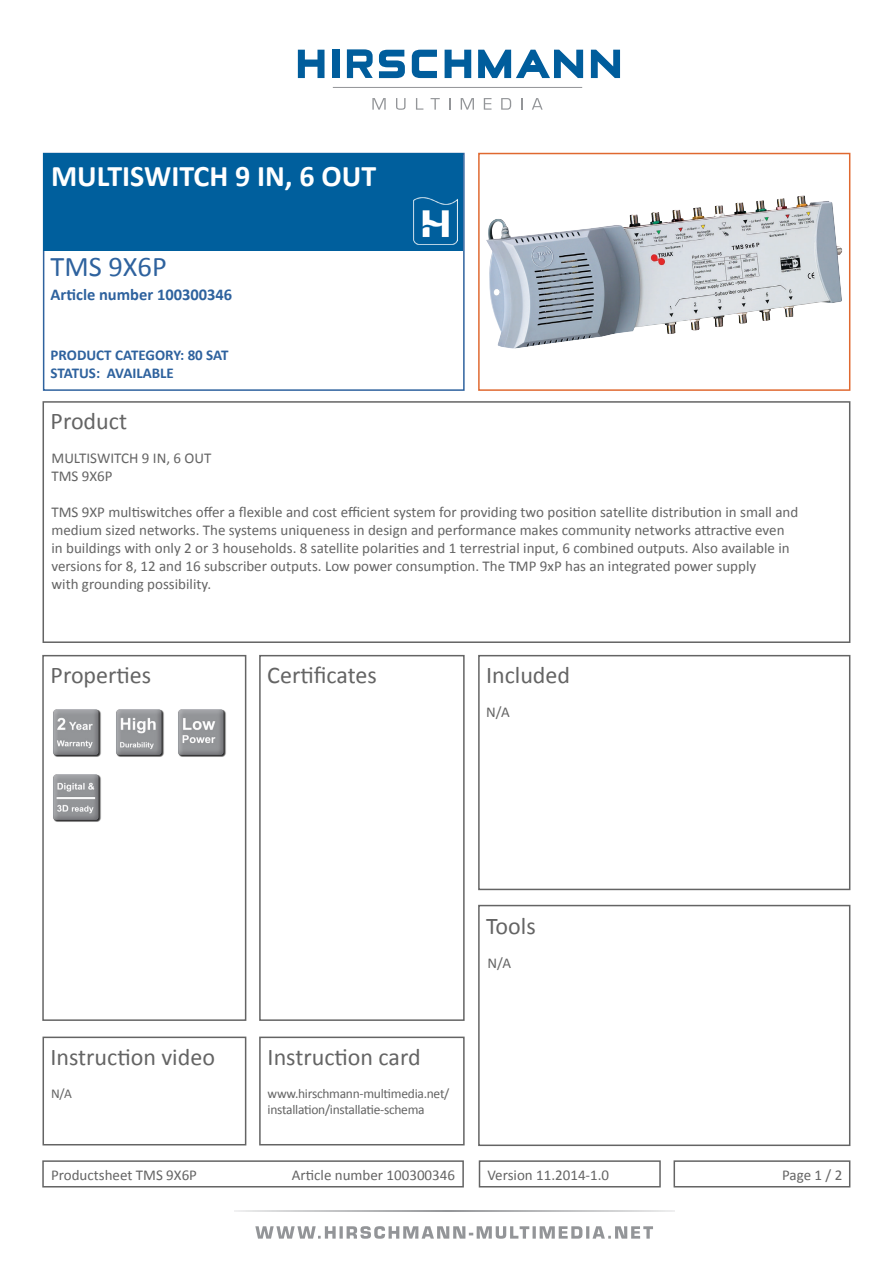
<style>
.page{position:relative;width:893px;height:1263px;background:#fff}
.page>*{position:absolute;margin:0;border:0;box-sizing:border-box;transform-origin:0 0}
.t1{font:700 30px "Calibri";color:#fff}
.t2{font:28.5px "Calibri";color:#2e629e}
.t3{font:24px "Calibri";color:#646464}
.t4{font:700 16.5px "Calibri";color:#2e629e}
.t5{font:15px "Calibri";color:#646464}
.t6{font:700 15px/18px "Calibri";color:#2e629e}
.t7{font:13.5px/16.2px "Calibri";letter-spacing:-.02em;color:#646464}
</style>
<div class="page">
<div style="left:478px;top:905px;width:372px;height:241px;border:2px solid #646464"></div>
<div style="left:42px;top:655px;width:204px;height:366px;border:2px solid #646464"></div>
<div style="left:43px;top:1036px;width:203px;height:109px;border:2px solid #646464"></div>
<div style="left:478px;top:655px;width:372px;height:235px;border:2px solid #646464"></div>
<div style="left:478px;top:153px;width:372px;height:238px;border:2px solid #e06930"></div>
<img style="left:486px;top:197px;width:312px;height:152px">
<div style="left:43px;top:153px;width:422px;height:238px;border:2px solid #2e629e"></div>
<div style="left:44px;top:154px;width:419px;height:97px;background:#005f9d"></div>
<div style="left:259px;top:655px;width:206px;height:366px;border:2px solid #646464"></div>
<div style="left:43px;top:401px;width:807px;height:242px;border:2px solid #646464"></div>
<hr style="left:234px;top:1211px;width:441px;height:1px;background:#939598">
<svg style="left:255px;top:1226px;width:398px;height:13px"></svg>
<hr style="left:333px;top:87px;width:249px;height:1px;background:#939598">
<svg style="left:372px;top:98px;width:14px;height:12px"></svg>
<svg style="left:396px;top:98px;width:10px;height:12px"></svg>
<svg style="left:416px;top:98px;width:7px;height:12px"></svg>
<svg style="left:431px;top:98px;width:9px;height:12px"></svg>
<svg style="left:449px;top:98px;width:1px;height:12px"></svg>
<svg style="left:461px;top:98px;width:13px;height:12px"></svg>
<svg style="left:484px;top:98px;width:7px;height:12px"></svg>
<svg style="left:501px;top:98px;width:10px;height:12px"></svg>
<svg style="left:521px;top:98px;width:1px;height:12px"></svg>
<svg style="left:532px;top:98px;width:11px;height:12px"></svg>
<svg style="left:591px;top:50px;width:29px;height:28px"></svg>
<svg style="left:298px;top:50px;width:26px;height:28px"></svg>
<div style="left:332px;top:50px;width:7px;height:28px;background:#005d9c"></div>
<svg style="left:379px;top:50px;width:26px;height:28px"></svg>
<svg style="left:412px;top:50px;width:25px;height:28px"></svg>
<svg style="left:445px;top:50px;width:26px;height:28px"></svg>
<svg style="left:478px;top:50px;width:105px;height:28px"></svg>
<svg style="left:347px;top:49px;width:26px;height:29px"></svg>
<div style="left:674px;top:1160px;width:176px;height:27px;border:2px solid #646464"></div>
<div style="left:42px;top:1160px;width:422px;height:27px;border:2px solid #646464"></div>
<div style="left:479px;top:1160px;width:182px;height:27px;border:2px solid #646464"></div>
<img style="left:414px;top:197px;width:43px;height:47px">
<div style="left:259px;top:1036px;width:206px;height:109px;border:2px solid #646464"></div>
<img style="left:53px;top:709px;width:48px;height:48px">
<img style="left:116px;top:709px;width:48px;height:48px">
<img style="left:178px;top:709px;width:48px;height:48px">
<img style="left:53px;top:774px;width:48px;height:48px">
<p class="t1" style="left:51px;top:157px;width:327px">MULTISWITCH 9 IN, 6 OUT</p>
<p class="t2" style="left:51px;top:249px;width:118px">TMS 9X6P</p>
<p class="t4" style="left:51px;top:284px;width:183px">Article number 100300346</p>
<p class="t6" style="left:51px;top:346px;width:179px">PRODUCT CATEGORY: 80 SAT<br>STATUS: AVAILABLE</p>
<p class="t3" style="left:51px;top:406px;width:78px">Product</p>
<p class="t5" style="left:52px;top:449px;width:161px">MULTISWITCH 9 IN, 6 OUT</p>
<p class="t5" style="left:52px;top:467px;width:63px">TMS 9X6P</p>
<p class="t5" style="left:52px;top:503px;width:748px">TMS 9XP multiswitches offer a flexible and cost efficient system for providing two position satellite distribution in small and</p>
<p class="t5" style="left:52px;top:521px;width:734px">medium sized networks. The systems uniqueness in design and performance makes community networks attractive even</p>
<p class="t5" style="left:52px;top:539px;width:740px">in buildings with only 2 or 3 households. 8 satellite polarities and 1 terrestrial input, 6 combined outputs. Also available in</p>
<p class="t5" style="left:52px;top:557px;width:706px">versions for 8, 12 and 16 subscriber outputs. Low power consumption. The TMP 9xP has an integrated power supply</p>
<p class="t5" style="left:52px;top:575px;width:161px">with grounding possibility.</p>
<p class="t3" style="left:51px;top:659px;width:102px">Properties</p>
<p class="t3" style="left:267px;top:659px;width:111px">Certificates</p>
<p class="t3" style="left:486px;top:659px;width:86px">Included</p>
<p class="t5" style="left:486px;top:703px;width:25px">N/A</p>
<p class="t3" style="left:486px;top:911px;width:51px">Tools</p>
<p class="t3" style="left:50px;top:1041px;width:166px">Instruction video</p>
<p class="t3" style="left:268px;top:1041px;width:155px">Instruction card</p>
<p class="t7" style="left:51px;top:1085px;width:22px">N/A</p>
<p class="t7" style="left:268px;top:1085px;width:183px">www.hirschmann-multimedia.net/ installation/installatie-schema</p>
<p class="t5" style="left:487px;top:953px;width:25px">N/A</p>
<p class="t5" style="left:51px;top:1165px;width:147px">Productsheet TMS 9X6P</p>
<p class="t5" style="left:292px;top:1165px;width:165px">Article number 100300346</p>
<p class="t5" style="left:487px;top:1165px;width:123px">Version 11.2014-1.0</p>
<p class="t5" style="left:782px;top:1165px;width:62px">Page 1 / 2</p>
</div>
